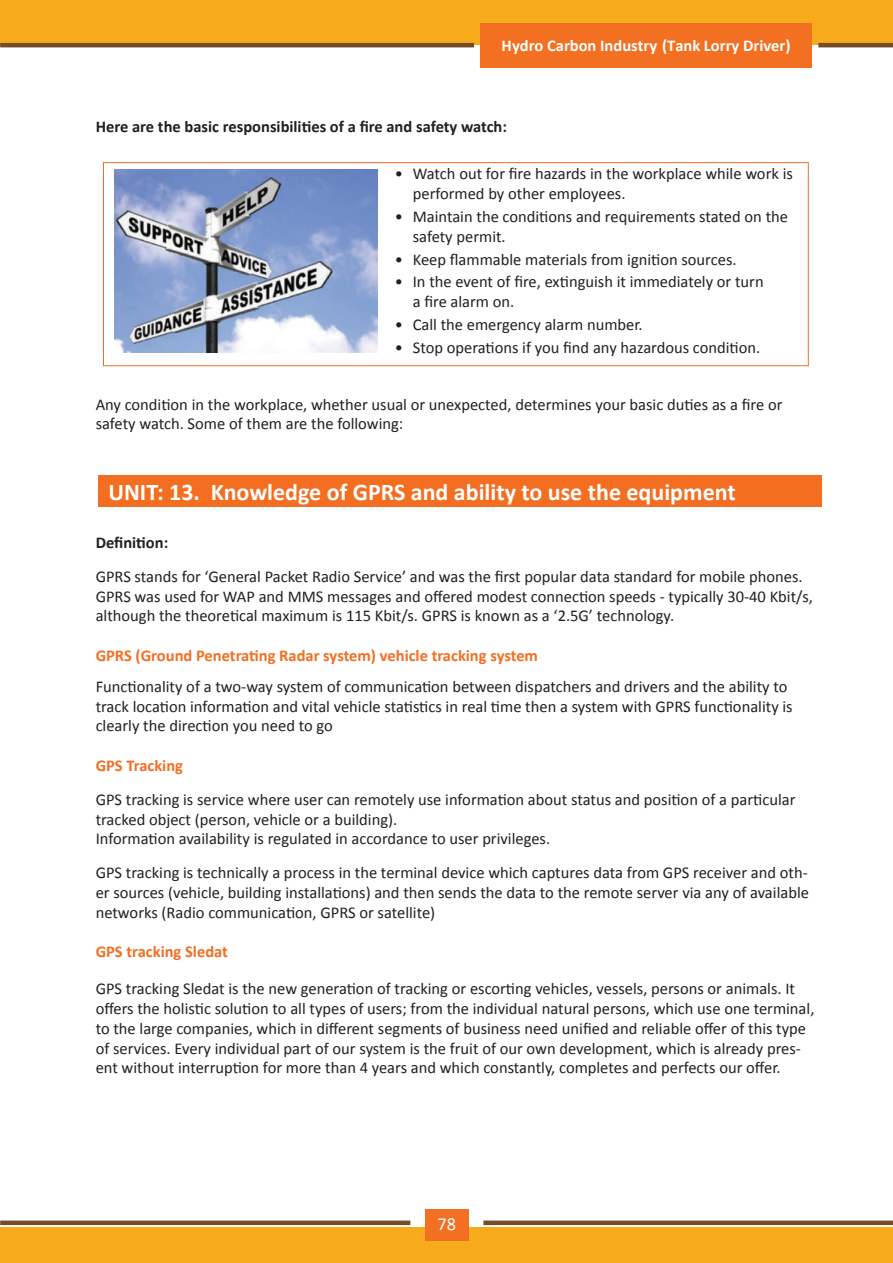
<style>
.page{position:relative;width:893px;height:1263px;background:#fff}
.page>*{position:absolute;margin:0;border:0;box-sizing:border-box;transform-origin:0 0}
.t1{font:700 24px "Calibri";color:#fff}
.t2{font:18.3px "Calibri";color:#fff}
.t3{font:16.5px/19.8px "Calibri";color:#231f20}
.t4{font:700 16.5px "Calibri";color:#f36e21}
.t5{font:700 16.5px "Calibri";color:#231f20}
.t6{font:700 16.5px "Calibri";color:#fff}
</style>
<div class="page">
<div style="left:0;top:1227px;width:893px;height:36px;background:#f7aa1b"></div>
<div style="left:0;top:1220px;width:410px;height:5px;background:#754c28"></div>
<div style="left:483px;top:1220px;width:410px;height:5px;background:#754c28"></div>
<div style="left:425px;top:1209px;width:44px;height:31px;background:#f36f21"></div>
<div style="left:0;top:0;width:893px;height:45px;background:#f7aa1b"></div>
<hr style="left:0;top:43px;width:474px;height:4px;background:#754c28">
<hr style="left:818px;top:43px;width:75px;height:4px;background:#754c28">
<div style="left:480px;top:23px;width:332px;height:44px;background:#f36f21"></div>
<img style="left:115px;top:170px;width:263px;height:182px">
<div style="left:103px;top:162px;width:706px;height:204px;border:1px solid #f36e21"></div>
<div style="left:98px;top:475px;width:724px;height:32px;background:#f36e21"></div>
<p class="t6" style="left:502px;top:35px;width:290px">Hydro Carbon Industry (Tank Lorry Driver)</p>
<p class="t5" style="left:96px;top:116px;width:413px">Here are the basic responsibilities of a fire and safety watch:</p>
<p class="t3" style="left:413px;top:164px;width:382px;text-indent:-18px">• Watch out for fire hazards in the workplace while work is performed by other employees.</p>
<p class="t3" style="left:413px;top:207px;width:377px;text-indent:-18px">• Maintain the conditions and requirements stated on the safety permit.</p>
<p class="t3" style="left:395px;top:249px;width:343px">• Keep flammable materials from ignition sources.</p>
<p class="t3" style="left:413px;top:272px;width:352px;text-indent:-18px">• In the event of fire, extinguish it immediately or turn a fire alarm on.</p>
<p class="t3" style="left:395px;top:315px;width:249px">• Call the emergency alarm number.</p>
<p class="t3" style="left:395px;top:337px;width:367px">• Stop operations if you find any hazardous condition.</p>
<p class="t3" style="left:96px;top:394px;width:688px">Any condition in the workplace, whether usual or unexpected, determines your basic duties as a fire or safety watch. Some of them are the following:</p>
<h1 class="t1" style="left:108px;top:476px;width:629px">UNIT: 13. Knowledge of GPRS and ability to use the equipment</h1>
<p class="t5" style="left:96px;top:532px;width:74px">Definition:</p>
<p class="t3" style="left:96px;top:566px;width:719px">GPRS stands for ‘General Packet Radio Service’ and was the first popular data standard for mobile phones.<br>GPRS was used for WAP and MMS messages and offered modest connection speeds - typically 30-40 Kbit/s, although the theoretical maximum is 115 Kbit/s. GPRS is known as a ‘2.5G’ technology.</p>
<p class="t4" style="left:96px;top:645px;width:444px">GPRS (Ground Penetrating Radar system) vehicle tracking system</p>
<p class="t3" style="left:96px;top:676px;width:699px">Functionality of a two-way system of communication between dispatchers and drivers and the ability to track location information and vital vehicle statistics in real time then a system with GPRS functionality is clearly the direction you need to go</p>
<p class="t4" style="left:96px;top:755px;width:89px">GPS Tracking</p>
<p class="t3" style="left:96px;top:789px;width:701px">GPS tracking is service where user can remotely use information about status and position of a particular tracked object (person, vehicle or a building).<br>Information availability is regulated in accordance to user privileges.</p>
<p class="t3" style="left:96px;top:863px;width:715px;text-align:justify">GPS tracking is technically a process in the terminal device which captures data from GPS receiver and oth&shy;er sources (vehicle, building installations) and then sends the data to the remote server via any of available networks (Radio communication, GPRS or satellite)</p>
<p class="t4" style="left:96px;top:941px;width:134px">GPS tracking Sledat</p>
<p class="t3" style="left:96px;top:979px;width:720px">GPS tracking Sledat is the new generation of tracking or escorting vehicles, vessels, persons or animals. It offers the holistic solution to all types of users; from the individual natural persons, which use one terminal, to the large companies, which in different segments of business need unified and reliable offer of this type of services. Every individual part of our system is the fruit of our own development, which is already pres&shy;ent without interruption for more than 4 years and which constantly, completes and perfects our offer.</p>
<p class="t2" style="left:437px;top:1212px;width:20px">78</p>
</div>
